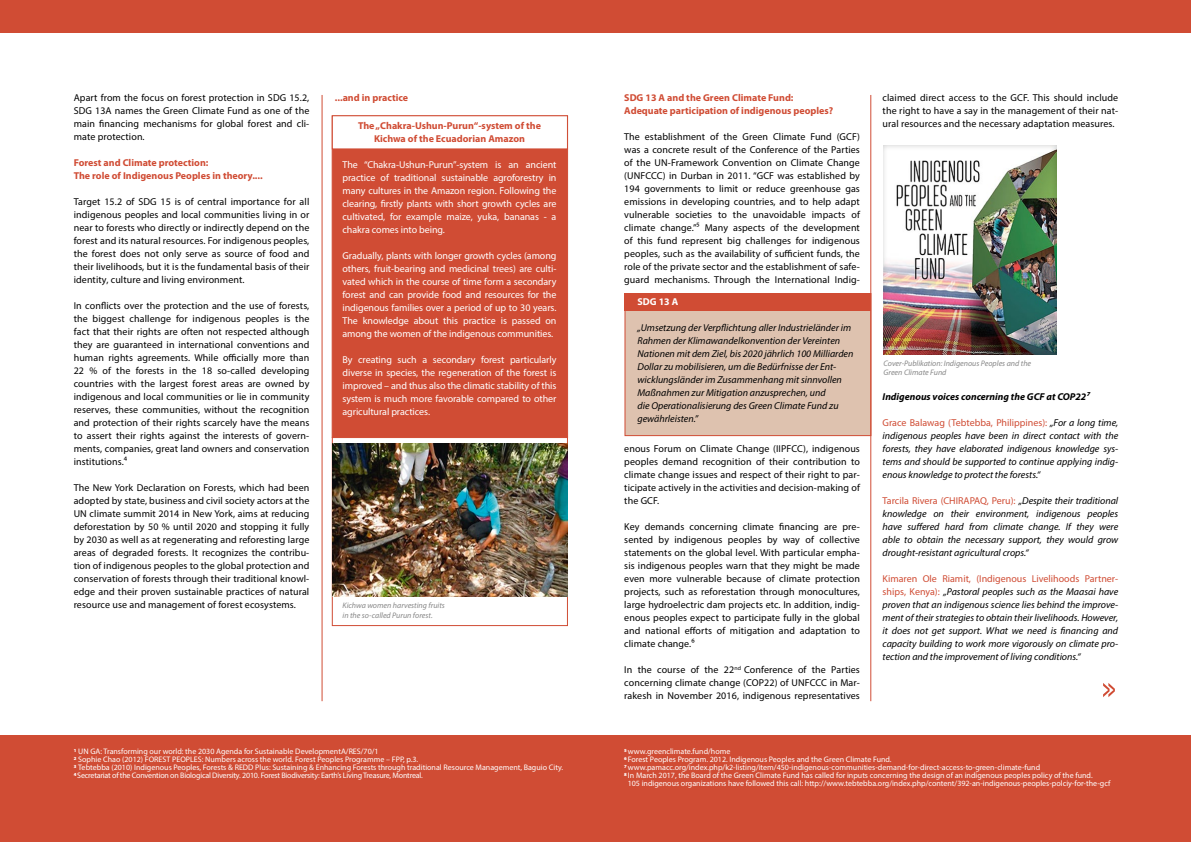
<style>
.page{position:relative;width:1191px;height:842px;background:#fff}
.page>*{position:absolute;margin:0;border:0;box-sizing:border-box;transform-origin:0 0}
.t1{font:10px/13px "Myriad Pro";letter-spacing:.01em;color:#000;text-align:justify}
.t2{font:italic 10px/13px "Myriad Pro";color:#000;text-align:justify}
.t3{font:10px/13px "Myriad Pro";letter-spacing:-.005em;color:#fff;text-align:justify}
.t4{font:700 10px/13px "Myriad Pro";color:#d04c34}
.t5{font:italic 700 10px "Myriad Pro";color:#000}
.t6{font:700 10px "Myriad Pro";color:#fff}
.t7{font:8px/8px "Myriad Pro";color:#fff}
.t8{font:italic 8px/9.6px "Myriad Pro";color:#878787}
.s1{font-style:normal;color:#d04c34}
</style>
<div class="page">
<div style="left:0;top:0;width:1191px;height:32px;background:#d04c34"></div>
<svg style="left:1103px;top:683px;width:11px;height:14px"></svg>
<div style="left:0;top:735px;width:1191px;height:107px;background:#d04c34"></div>
<div style="left:625px;top:293px;width:246px;height:143px;background:#dec2af;border:1px solid #d04c34"></div>
<div style="left:625px;top:293px;width:246px;height:17px;background:#d04c34"></div>
<div style="left:332px;top:116px;width:235px;height:321px;background:#d04c34;border:1px solid #d04c34"></div>
<div style="left:332px;top:116px;width:235px;height:33px;background:#fff"></div>
<div style="left:332px;top:437px;width:235px;height:189px;background:#fff;border:1px solid #d04c34"></div>
<hr style="left:322px;top:95px;width:1px;height:606px;background:#d04c34">
<hr style="left:870px;top:95px;width:1px;height:606px;background:#d04c34">
<img style="left:332px;top:444px;width:235px;height:152px">
<div style="left:875px;top:139px;width:189px;height:215px;background:#000;opacity:.2"></div>
<p class="t1" style="left:74px;top:91px;width:237px">Apart from the focus on forest protection in SDG 15.2, SDG 13A names the Green Climate Fund as one of the main financing mechanisms for global forest and cli&shy;mate protection.</p>
<p class="t4" style="left:74px;top:156px;width:190px">Forest and Climate protection:<br>The role of Indigenous Peoples in theory....</p>
<p class="t1" style="left:74px;top:195px;width:237px">Target 15.2 of SDG 15 is of central importance for all indigenous peoples and local communities living in or near to forests who directly or indirectly depend on the forest and its natural resources. For indigenous peoples, the forest does not only serve as source of food and their livelihoods, but it is the fundamental basis of their identity, culture and living environment.</p>
<p class="t1" style="left:74px;top:299px;width:237px">In conflicts over the protection and the use of forests, the biggest challenge for indigenous peoples is the fact that their rights are often not respected although they are guaranteed in international conventions and human rights agreements. While officially more than 22 % of the forests in the 18 so-called developing countries with the largest forest areas are owned by indigenous and local communities or lie in community reserves, these communities, without the recognition and protection of their rights scarcely have the means to assert their rights against the interests of govern&shy;ments, companies, great land owners and conservation institutions.⁴</p>
<p class="t1" style="left:74px;top:481px;width:237px">The New York Declaration on Forests, which had been adopted by state, business and civil society actors at the UN climate summit 2014 in New York, aims at reducing deforestation by 50 % until 2020 and stopping it fully by 2030 as well as at regenerating and reforesting large areas of degraded forests. It recognizes the contribu&shy;tion of indigenous peoples to the global protection and conservation of forests through their traditional knowl&shy;edge and their proven sustainable practices of natural resource use and management of forest ecosystems.</p>
<p class="t4" style="left:335px;top:91px;width:75px">...and in practice</p>
<p class="t4" style="left:624px;top:91px;width:211px">SDG 13 A and the Green Climate Fund:<br>Adequate participation of indigenous peoples?</p>
<p class="t1" style="left:624px;top:130px;width:237px">The establishment of the Green Climate Fund (GCF) was a concrete result of the Conference of the Parties of the UN-Framework Convention on Climate Change (UNFCCC) in Durban in 2011. “GCF was established by 194 governments to limit or reduce greenhouse gas emissions in developing countries, and to help adapt vulnerable societies to the unavoidable impacts of climate change.”⁵ Many aspects of the development of this fund represent big challenges for indigenous peoples, such as the availability of sufficient funds, the role of the private sector and the establishment of safe&shy;guard mechanisms. Through the International Indig-</p>
<p class="t4" style="left:358px;top:119px;width:184px;text-align:center">The „Chakra-Ushun-Purun“-system of the<br>Kichwa of the Ecuadorian Amazon</p>
<p class="t3" style="left:342px;top:158px;width:215px">The “Chakra-Ushun-Purun”-system is an ancient practice of traditional sustainable agroforestry in many cultures in the Amazon region. Following the clearing, firstly plants with short growth cycles are cultivated, for example maize, yuka, bananas - a chakra comes into being.</p>
<p class="t3" style="left:342px;top:249px;width:215px">Gradually, plants with longer growth cycles (among others, fruit-bearing and medicinal trees) are culti&shy;vated which in the course of time form a secondary forest and can provide food and resources for the indigenous families over a period of up to 30 years.<br>The knowledge about this practice is passed on among the women of the indigenous communities.</p>
<p class="t3" style="left:342px;top:353px;width:215px">By creating such a secondary forest particularly diverse in species, the regeneration of the forest is improved – and thus also the climatic stability of this system is much more favorable compared to other agricultural practices.</p>
<p class="t6" style="left:637px;top:296px;width:42px">SDG 13 A</p>
<p class="t2" style="left:637px;top:321px;width:217px;text-align:left">„Umsetzung der Verpflichtung aller Industrieländer im Rahmen der Klimawandelkonvention der Vereinten Nationen mit dem Ziel, bis 2020 jährlich 100 Milliarden Dollar zu mobilisieren, um die Bedürfnisse der Ent&shy;wicklungsländer im Zusammenhang mit sinnvollen Maßnahmen zur Mitigation anzusprechen, und<br>die Operationalisierung des Green Climate Fund zu gewährleisten.”</p>
<p class="t8" style="left:342px;top:601px;width:104px">Kichwa women harvesting fruits in the so-called Purun forest.</p>
<p class="t1" style="left:624px;top:442px;width:237px">enous Forum on Climate Change (IIPFCC), indigenous peoples demand recognition of their contribution to climate change issues and respect of their right to par&shy;ticipate actively in the activities and decision-making of the GCF.</p>
<p class="t1" style="left:624px;top:520px;width:237px">Key demands concerning climate financing are pre&shy;sented by indigenous peoples by way of collective statements on the global level. With particular empha&shy;sis indigenous peoples warn that they might be made even more vulnerable because of climate protection projects, such as reforestation through monocultures, large hydroelectric dam projects etc. In addition, indig&shy;enous peoples expect to participate fully in the global and national efforts of mitigation and adaptation to climate change.⁶</p>
<p class="t1" style="left:624px;top:663px;width:237px">In the course of the 22<sup>nd</sup> Conference of the Parties concerning climate change (COP22) of UNFCCC in Mar&shy;rakesh in November 2016, indigenous representatives</p>
<p class="t1" style="left:882px;top:91px;width:237px">claimed direct access to the GCF. This should include the right to have a say in the management of their nat&shy;ural resources and the necessary adaptation measures.</p>
<p class="t8" style="left:883px;top:358px;width:149px">Cover-Publikation: Indigenous Peoples and the<br>Green Climate Fund</p>
<p class="t5" style="left:882px;top:390px;width:208px">Indigenous voices concerning the GCF at COP22⁷</p>
<p class="t2" style="left:882px;top:416px;width:237px"><span class="s1">Grace Balawag (Tebtebba, Philippines):</span> „For a long time, indigenous peoples have been in direct contact with the forests, they have elaborated indigenous knowledge sys&shy;tems and should be supported to continue applying indig&shy;enous knowledge to protect the forests.“</p>
<p class="t2" style="left:882px;top:494px;width:237px"><span class="s1">Tarcila Rivera (CHIRAPAQ, Peru):</span> „Despite their traditional knowledge on their environment, indigenous peoples have suffered hard from climate change. If they were able to obtain the necessary support, they would grow drought-resistant agricultural crops.“</p>
<p class="t2" style="left:882px;top:572px;width:237px"><span class="s1">Kimaren Ole Riamit, (Indigenous Livelihoods Partner&shy;ships, Kenya):</span> „Pastoral peoples such as the Maasai have proven that an indigenous science lies behind the improve&shy;ment of their strategies to obtain their livelihoods. However, it does not get support. What we need is financing and capacity building to work more vigorously on climate pro&shy;tection and the improvement of living conditions.“</p>
<p class="t7" style="left:74px;top:748px;width:491px"><sup>1</sup> UN GA: Transforming our world: the 2030 Agenda for Sustainable DevelopmentA/RES/70/1<br><sup>2</sup> Sophie Chao (2012) FOREST PEOPLES: Numbers across the world. Forest Peoples Programme – FPP, p.3.<br><sup>3</sup> Tebtebba (2010) Indigenous Peoples, Forests &amp; REDD Plus: Sustaining &amp; Enhancing Forests through traditional Resource Management, Baguio City.<br><sup>4</sup> Secretariat of the Convention on Biological Diversity. 2010. Forest Biodiversity: Earth’s Living Treasure, Montreal.</p>
<p class="t7" style="left:624px;top:748px;width:108px"><sup>5</sup> www.greenclimate.fund/home</p>
<p class="t7" style="left:624px;top:756px;width:269px"><sup>6</sup> Forest Peoples Program. 2012. Indigenous Peoples and the Green Climate Fund.</p>
<p class="t7" style="left:624px;top:764px;width:417px"><sup>7</sup> www.pamacc.org/index.php/k2-listing/item/450-indigenous-communities-demand-for-direct-access-to-green-climate-fund</p>
<p class="t7" style="left:624px;top:772px;width:470px"><sup>8</sup> In March 2017, the Board of the Green Climate Fund has called for inputs concerning the design of an indigenous peoples policy of the fund.</p>
<p class="t7" style="left:627px;top:780px;width:484px">105 indigenous organizations have followed this call: http://www.tebtebba.org/index.php/content/392-an-indigenous-peoples-polciy-for-the-gcf</p>
</div>
